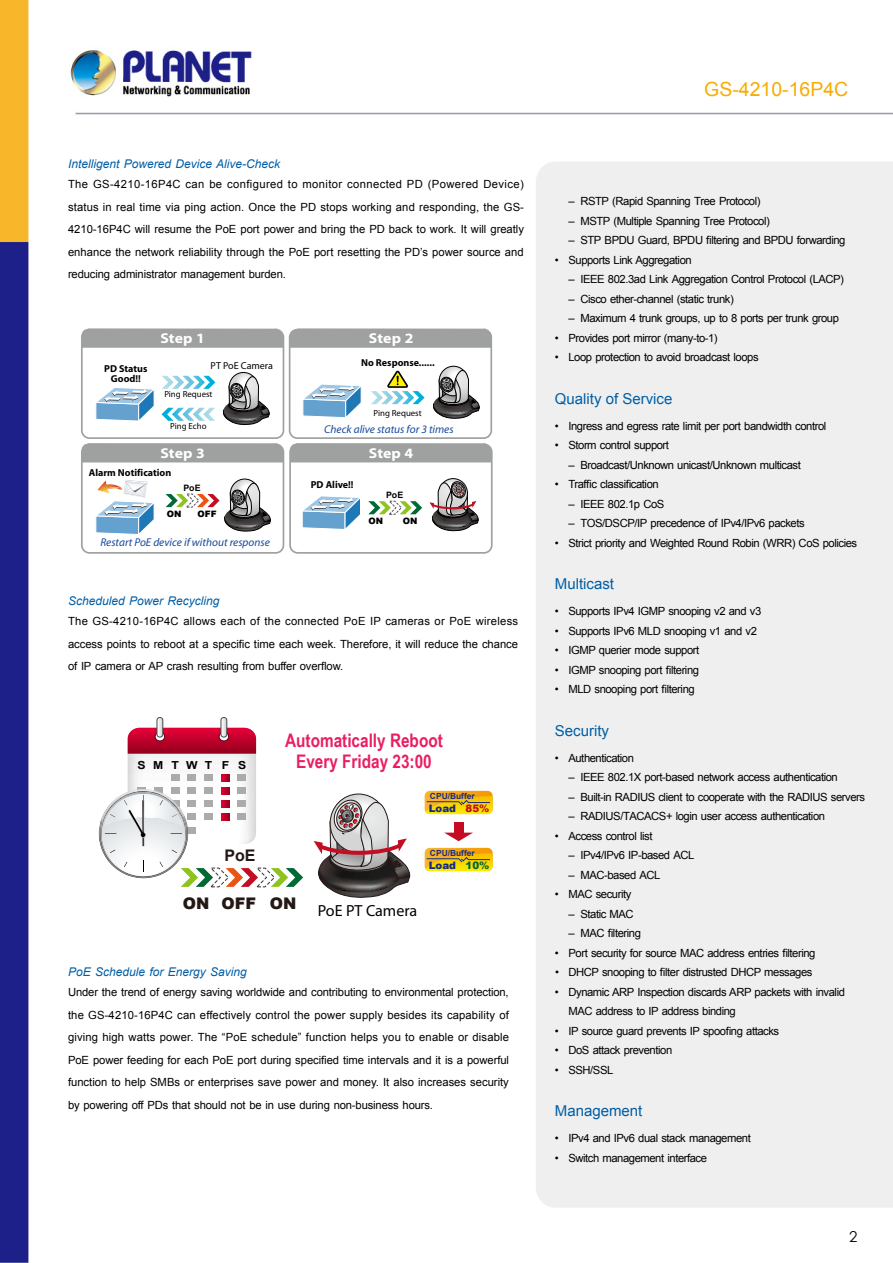
<style>
.page{position:relative;width:893px;height:1263px;background:#fff}
.page>*{position:absolute;margin:0;border:0;box-sizing:border-box;transform-origin:0 0}
.t1{font:19.5px "Arial";color:#f7ac00}
.t2{font:700 18.75px/21.5px "Arial Narrow";color:#e91f61;text-align:center}
.t3{font:16.05px "Myriad Pro";color:#040000}
.t4{font:900 16.05px "Arial";color:#231815}
.t5{font:700 16.05px "Arial";color:#231815}
.t6{font:15px "Arial";color:#005ea6}
.t7{font:15px "Century Gothic";color:#000}
.t8{font:700 14.25px "Myriad";letter-spacing:.005em;color:#fff;scale:1.1 1}
.t9{font:italic 12px "Arial";color:#005ea6}
.t10{font:italic 11.4px "Myriad";color:#18499d}
.t11{font:11.25px/22.5px "Arial";letter-spacing:-.04em;color:#000;text-align:justify}
.t12{font:700 11.1px "Arial";letter-spacing:.625em;color:#000;scale:1.1 1}
.t13{font:900 10.2px "Arial";color:#172a88}
.t14{font:700 10.05px/10.1px "Myriad";color:#040000;text-align:center}
.t15{font:10.05px "Myriad Pro";color:#040000}
.t16{font:8.85px "Myriad Pro";color:#040000}
.t17{font:900 8.85px "Arial";color:#000}
.t18{font:700 8.85px "Arial";color:#000}
.t19{font:700 8.4px "Arial";color:#172a88}
.s1{color:#c40d23}
.s2{color:#006537}
</style>
<div class="page">
<img style="left:0;top:0;width:893px;height:1263px">
<div style="left:536px;top:162px;width:357px;height:1046px;background:#efefef"></div>
<svg style="left:162px;top:376px;width:53px;height:13px"></svg>
<svg style="left:162px;top:408px;width:53px;height:13px"></svg>
<div style="left:82px;top:329px;width:201px;height:19px;background:#9fa0a0"></div>
<svg style="left:222px;top:358px;width:48px;height:69px"></svg>
<div style="left:81px;top:329px;width:203px;height:110px;border:2px solid #9fa0a0;border-radius:8px"></div>
<div style="left:81px;top:443px;width:203px;height:111px;border:2px solid #9fa0a0;border-radius:8px"></div>
<div style="left:289px;top:329px;width:203px;height:110px;border:2px solid #9fa0a0;border-radius:8px"></div>
<div style="left:289px;top:443px;width:204px;height:111px;border:2px solid #9fa0a0;border-radius:8px"></div>
<svg style="left:290px;top:329px;width:202px;height:91px"></svg>
<svg style="left:94px;top:387px;width:61px;height:35px"></svg>
<svg style="left:82px;top:443px;width:201px;height:93px"></svg>
<svg style="left:290px;top:443px;width:202px;height:90px"></svg>
<div style="left:221px;top:717px;width:6px;height:20px;background:#e8e8e8;border-radius:3px"></div>
<div style="left:221px;top:717px;width:6px;height:20px;border:1px solid #474747;border-radius:3px"></div>
<div style="left:157px;top:717px;width:6px;height:20px;background:#e8e8e9;border-radius:3px"></div>
<div style="left:157px;top:717px;width:6px;height:20px;border:1px solid #474747;border-radius:3px"></div>
<svg style="left:99px;top:728px;width:204px;height:160px"></svg>
<svg style="left:314px;top:767px;width:96px;height:134px"></svg>
<div style="left:454px;top:821px;width:9px;height:15px;background:#c40d23"></div>
<svg style="left:444px;top:833px;width:29px;height:8px"></svg>
<svg style="left:425px;top:791px;width:68px;height:23px;background:#edbf14"></svg>
<svg style="left:425px;top:848px;width:68px;height:23px;background:#edbf14"></svg>
<p class="t9" style="left:68px;top:156px;width:213px">Intelligent Powered Device Alive-Check</p>
<p class="t11" style="left:68px;top:173px;width:457px">The GS-4210-16P4C can be configured to monitor connected PD (Powered Device) status in real time via ping action. Once the PD stops working and responding, the GS-4210-16P4C will resume the PoE port power and bring the PD back to work. It will greatly enhance the network reliability through the PoE port resetting the PD’s power source and reducing administrator management burden.</p>
<p class="t14" style="left:104px;top:364px;width:45px">PD Status<br>Good!!</p>
<p class="t8" style="left:160px;top:331px;width:42px">Step 1</p>
<p class="t15" style="left:211px;top:359px;width:64px">PT PoE Camera</p>
<p class="t16" style="left:164px;top:389px;width:50px">Ping Request</p>
<p class="t16" style="left:170px;top:421px;width:38px">Ping Echo</p>
<p class="t8" style="left:160px;top:446px;width:42px">Step 3</p>
<p class="t14" style="left:89px;top:468px;width:84px">Alarm Notification</p>
<p class="t18" style="left:183px;top:482px;width:19px">PoE</p>
<p class="t17" style="left:198px;top:507px;width:21px">OFF</p>
<p class="t17" style="left:167px;top:507px;width:16px">ON</p>
<p class="t10" style="left:100px;top:536px;width:171px">Restart PoE device if without response</p>
<p class="t8" style="left:369px;top:331px;width:42px">Step 2</p>
<p class="t14" style="left:361px;top:358px;width:75px">No Response......</p>
<p class="t16" style="left:374px;top:408px;width:50px">Ping Request</p>
<p class="t10" style="left:324px;top:423px;width:131px">Check alive status for 3 times</p>
<p class="t14" style="left:311px;top:480px;width:44px">PD Alive!!</p>
<p class="t8" style="left:369px;top:446px;width:42px">Step 4</p>
<p class="t18" style="left:386px;top:489px;width:19px">PoE</p>
<p class="t17" style="left:369px;top:514px;width:16px">ON</p>
<p class="t17" style="left:403px;top:514px;width:16px">ON</p>
<p class="t9" style="left:68px;top:593px;width:153px">Scheduled Power Recycling</p>
<p class="t11" style="left:68px;top:610px;width:452px">The GS-4210-16P4C allows each of the connected PoE IP cameras or PoE wireless access points to reboot at a specific time each week. Therefore, it will reduce the chance of IP camera or AP crash resulting from buffer overflow.</p>
<p class="t12" style="left:138px;top:758px;width:100px">SMTWT FS</p>
<h2 class="t2" style="left:285px;top:729px;width:159px">Automatically Reboot<br>Every Friday 23:00</h2>
<h3 class="t5" style="left:224px;top:845px;width:33px">PoE</h3>
<h3 class="t4" style="left:222px;top:892px;width:36px">OFF</h3>
<h3 class="t4" style="left:183px;top:892px;width:28px">ON</h3>
<h3 class="t4" style="left:270px;top:892px;width:28px">ON</h3>
<p class="t19" style="left:430px;top:791px;width:46px">CPU/Buffer</p>
<p class="t13" style="left:429px;top:801px;width:62px">Load <span class="s1">85%</span></p>
<p class="t19" style="left:430px;top:848px;width:46px">CPU/Buffer</p>
<p class="t13" style="left:429px;top:858px;width:62px">Load <span class="s2">10%</span></p>
<h3 class="t3" style="left:318px;top:901px;width:101px">PoE PT Camera</h3>
<p class="t9" style="left:68px;top:964px;width:180px">PoE Schedule for Energy Saving</p>
<p class="t11" style="left:68px;top:981px;width:443px">Under the trend of energy saving worldwide and contributing to environmental protection, the GS-4210-16P4C can effectively control the power supply besides its capability of giving high watts power. The “PoE schedule” function helps you to enable or disable PoE power feeding for each PoE port during specified time intervals and it is a powerful function to help SMBs or enterprises save power and money. It also increases security by powering off PDs that should not be in use during non-business hours.</p>
<h1 class="t1" style="left:704px;top:77px;width:146px">GS-4210-16P4C</h1>
<p class="t11" style="left:568px;top:190px;width:194px">– RSTP (Rapid Spanning Tree Protocol)</p>
<p class="t11" style="left:568px;top:210px;width:203px">– MSTP (Multiple Spanning Tree Protocol)</p>
<p class="t11" style="left:568px;top:229px;width:279px">– STP BPDU Guard, BPDU filtering and BPDU forwarding</p>
<p class="t11" style="left:555px;top:249px;width:138px">• Supports Link Aggregation</p>
<p class="t11" style="left:568px;top:268px;width:277px">– IEEE 802.3ad Link Aggregation Control Protocol (LACP)</p>
<p class="t11" style="left:568px;top:288px;width:167px">– Cisco ether-channel (static trunk)</p>
<p class="t11" style="left:568px;top:307px;width:272px">– Maximum 4 trunk groups, up to 8 ports per trunk group</p>
<p class="t11" style="left:555px;top:327px;width:164px">• Provides port mirror (many-to-1)</p>
<p class="t11" style="left:555px;top:346px;width:205px">• Loop protection to avoid broadcast loops</p>
<h3 class="t6" style="left:555px;top:388px;width:119px">Quality of Service</h3>
<p class="t11" style="left:555px;top:415px;width:273px">• Ingress and egress rate limit per port bandwidth control</p>
<p class="t11" style="left:555px;top:434px;width:116px">• Storm control support</p>
<p class="t11" style="left:568px;top:454px;width:234px">– Broadcast/Unknown unicast/Unknown multicast</p>
<p class="t11" style="left:555px;top:473px;width:105px">• Traffic classification</p>
<p class="t11" style="left:568px;top:493px;width:97px">– IEEE 802.1p CoS</p>
<p class="t11" style="left:568px;top:512px;width:238px">– TOS/DSCP/IP precedence of IPv4/IPv6 packets</p>
<p class="t11" style="left:555px;top:532px;width:304px">• Strict priority and Weighted Round Robin (WRR) CoS policies</p>
<h3 class="t6" style="left:555px;top:574px;width:61px">Multicast</h3>
<p class="t11" style="left:555px;top:600px;width:208px">• Supports IPv4 IGMP snooping v2 and v3</p>
<p class="t11" style="left:555px;top:620px;width:203px">• Supports IPv6 MLD snooping v1 and v2</p>
<p class="t11" style="left:555px;top:639px;width:146px">• IGMP querier mode support</p>
<p class="t11" style="left:555px;top:659px;width:146px">• IGMP snooping port filtering</p>
<p class="t11" style="left:555px;top:678px;width:141px">• MLD snooping port filtering</p>
<h3 class="t6" style="left:555px;top:720px;width:56px">Security</h3>
<p class="t11" style="left:555px;top:747px;width:81px">• Authentication</p>
<p class="t11" style="left:568px;top:766px;width:271px">– IEEE 802.1X port-based network access authentication</p>
<p class="t11" style="left:568px;top:786px;width:298px">– Built-in RADIUS client to cooperate with the RADIUS servers</p>
<p class="t11" style="left:568px;top:805px;width:258px">– RADIUS/TACACS+ login user access authentication</p>
<p class="t11" style="left:555px;top:825px;width:99px">• Access control list</p>
<p class="t11" style="left:568px;top:844px;width:127px">– IPv4/IPv6 IP-based ACL</p>
<p class="t11" style="left:568px;top:864px;width:94px">– MAC-based ACL</p>
<p class="t11" style="left:555px;top:883px;width:78px">• MAC security</p>
<p class="t11" style="left:568px;top:903px;width:67px">– Static MAC</p>
<p class="t11" style="left:568px;top:922px;width:74px">– MAC filtering</p>
<p class="t11" style="left:555px;top:942px;width:262px">• Port security for source MAC address entries filtering</p>
<p class="t11" style="left:555px;top:961px;width:259px">• DHCP snooping to filter distrusted DHCP messages</p>
<p class="t11" style="left:568px;top:982px;width:278px;line-height:19.5px;text-indent:-14px">• Dynamic ARP Inspection discards ARP packets with invalid<br>MAC address to IP address binding</p>
<p class="t11" style="left:555px;top:1020px;width:226px">• IP source guard prevents IP spoofing attacks</p>
<p class="t11" style="left:555px;top:1039px;width:119px">• DoS attack prevention</p>
<p class="t11" style="left:555px;top:1059px;width:60px">• SSH/SSL</p>
<h3 class="t6" style="left:555px;top:1101px;width:89px">Management</h3>
<p class="t11" style="left:555px;top:1127px;width:197px">• IPv4 and IPv6 dual stack management</p>
<p class="t11" style="left:555px;top:1147px;width:154px">• Switch management interface</p>
<h3 class="t7" style="left:849px;top:1225px;width:10px">2</h3>
</div>
